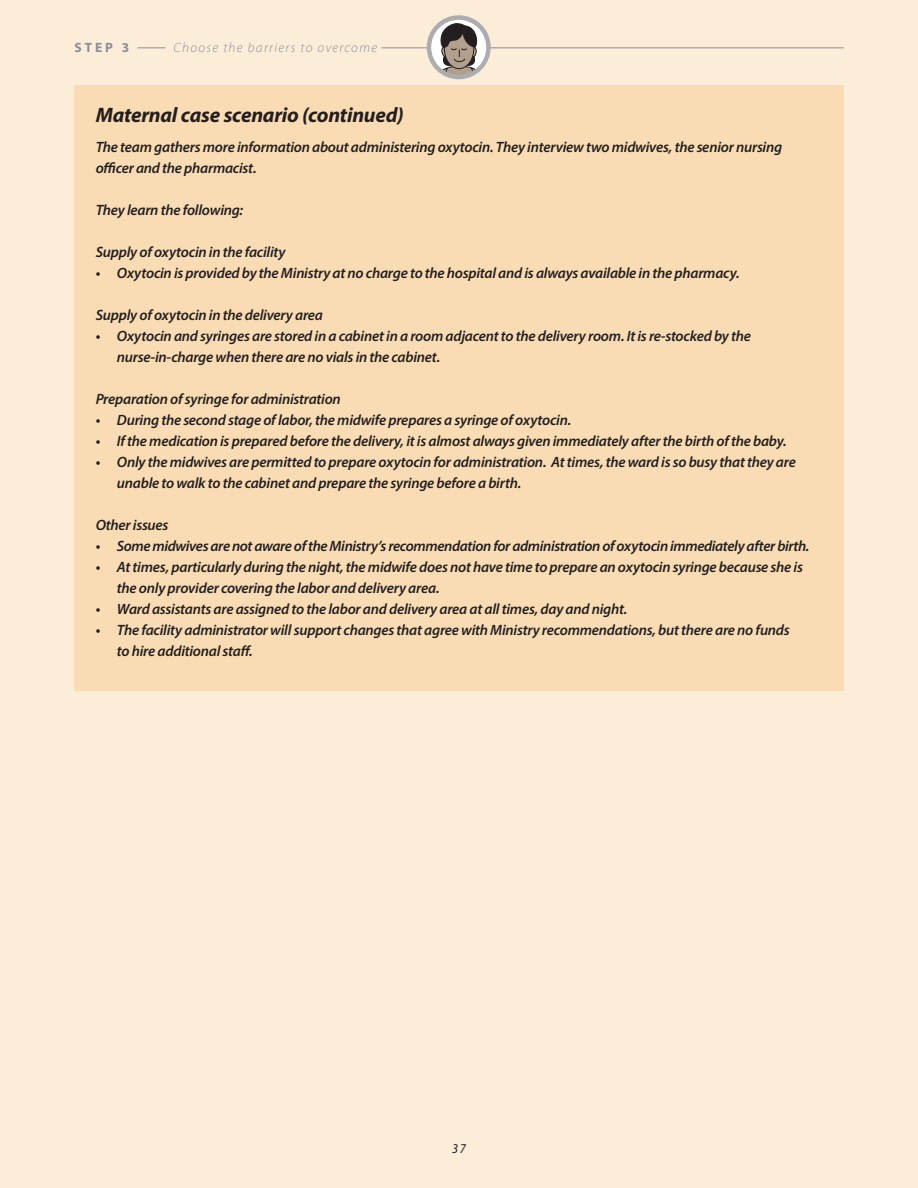
<style>
.page{position:relative;width:918px;height:1188px;background:#fbedd7}
.page>*{position:absolute;margin:0;border:0;box-sizing:border-box;transform-origin:0 0}
.Heading_3_6pt_distan{font:italic 700 21px "Myriad Pro";letter-spacing:-.01em;color:#231f20}
.Header_Semibold_ital{font:italic 600 15px/21px "Myriad Pro";letter-spacing:-.015em;color:#231f20}
.Heading_1{font:italic 300 13.5px "Myriad Pro";letter-spacing:.1em;color:#8a8f9d}
.Heading_1-2{font:700 13.5px "Myriad Pro";color:#8a8f9d}
.t1{font:italic 13.5px "Myriad Pro";color:#231f20;scale:.91 1}
</style>
<div class="page">
<div style="left:74px;top:85px;width:770px;height:605px;background:#f9dcb3"></div>
<svg style="left:137px;top:48px;width:28px;height:1px"></svg>
<hr style="left:382px;top:48px;width:462px;height:1px;background:#8a8f9d">
<svg style="left:429px;top:19px;width:60px;height:58px;background:#aba49d"></svg>
<div style="left:427px;top:15px;width:64px;height:64px;border:4px solid #acadb1;border-radius:50%"></div>
<p class="Heading_1-2" style="left:75px;top:38px;width:56px">STEP 3</p>
<p class="Heading_1" style="left:174px;top:39px;width:205px">Choose the barriers to overcome</p>
<p class="Heading_1-2" style="left:122px;top:38px;width:9px">1</p>
<p class="Heading_1" style="left:182px;top:39px;width:176px">reate an improvement team</p>
<p class="Heading_3_6pt_distan" style="left:96px;top:101px;width:309px">Maternal case scenario (continued)</p>
<p class="Header_Semibold_ital" style="left:96px;top:136px;width:688px">The team gathers more information about administering oxytocin. They interview two midwives, the senior nursing</p>
<p class="Header_Semibold_ital" style="left:96px;top:157px;width:162px">officer and the pharmacist.</p>
<p class="Header_Semibold_ital" style="left:96px;top:199px;width:149px">They learn the following:</p>
<p class="Header_Semibold_ital" style="left:96px;top:241px;width:192px">Supply of oxytocin in the facility</p>
<p class="Header_Semibold_ital" style="left:96px;top:262px;width:645px">• Oxytocin is provided by the Ministry at no charge to the hospital and is always available in the pharmacy.</p>
<p class="Header_Semibold_ital" style="left:96px;top:304px;width:229px">Supply of oxytocin in the delivery area</p>
<p class="Header_Semibold_ital" style="left:96px;top:325px;width:657px">• Oxytocin and syringes are stored in a cabinet in a room adjacent to the delivery room. It is re-stocked by the</p>
<p class="Header_Semibold_ital" style="left:117px;top:346px;width:325px">nurse-in-charge when there are no vials in the cabinet.</p>
<p class="Header_Semibold_ital" style="left:96px;top:388px;width:247px">Preparation of syringe for administration</p>
<p class="Header_Semibold_ital" style="left:96px;top:409px;width:477px">• During the second stage of labor, the midwife prepares a syringe of oxytocin.</p>
<p class="Header_Semibold_ital" style="left:96px;top:430px;width:692px">• If the medication is prepared before the delivery, it is almost always given immediately after the birth of the baby.</p>
<p class="Header_Semibold_ital" style="left:117px;top:451px;width:680px;text-indent:-21px">• Only the midwives are permitted to prepare oxytocin for administration. At times, the ward is so busy that they are unable to walk to the cabinet and prepare the syringe before a birth.</p>
<p class="Header_Semibold_ital" style="left:96px;top:514px;width:74px">Other issues</p>
<p class="Header_Semibold_ital" style="left:96px;top:535px;width:715px">• Some midwives are not aware of the Ministry’s recommendation for administration of oxytocin immediately after birth.</p>
<p class="Header_Semibold_ital" style="left:117px;top:556px;width:688px;text-indent:-21px">• At times, particularly during the night, the midwife does not have time to prepare an oxytocin syringe because she is the only provider covering the labor and delivery area.</p>
<p class="Header_Semibold_ital" style="left:96px;top:598px;width:533px">• Ward assistants are assigned to the labor and delivery area at all times, day and night.</p>
<p class="Header_Semibold_ital" style="left:96px;top:619px;width:696px">• The facility administrator will support changes that agree with Ministry recommendations, but there are no funds</p>
<p class="Header_Semibold_ital" style="left:117px;top:640px;width:137px">to hire additional staff.</p>
<p class="t1" style="left:452px;top:1140px;width:17px">37</p>
</div>
